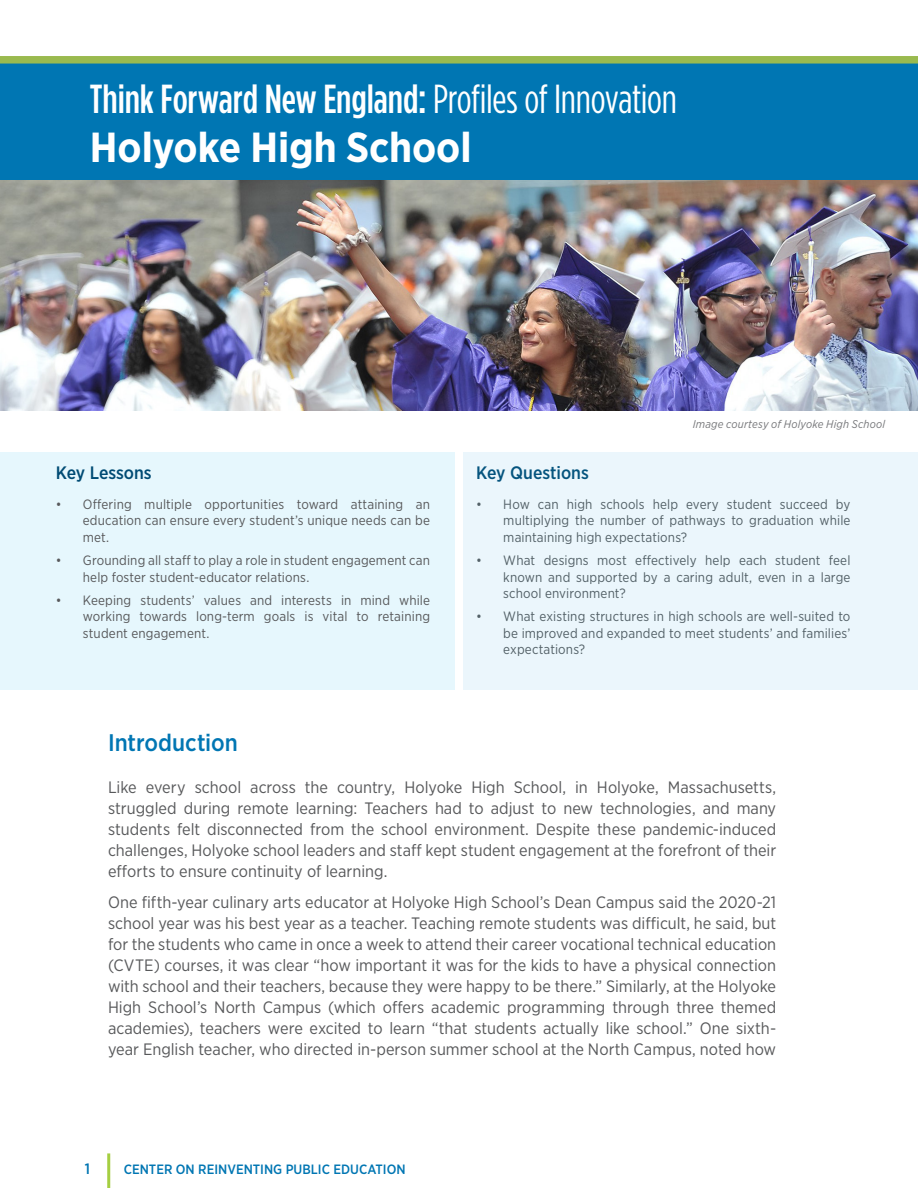
<style>
.page{position:relative;width:918px;height:1188px;background:#fff}
.page>*{position:absolute;margin:0;border:0;box-sizing:border-box;transform-origin:0 0}
.t1{font:700 42px "Gotham Narrow";letter-spacing:-.005em;color:#fff}
.t2{font:500 40.5px "Gotham Condensed";letter-spacing:-.005em;color:#fff}
.t3{font:500 24px "Gotham Narrow";color:#0076b3}
.t4{font:500 18px "Gotham Narrow";color:#004b74}
.t5{font:16.5px/21px "Gotham Narrow";color:#58595b;text-align:justify}
.t6{font:500 15px "Gotham Narrow";color:#0075b2}
.t7{font:13.5px/16.5px "Gotham Narrow";letter-spacing:.01em;color:#58595b;text-align:justify}
.t8{font:500 13.5px "Gotham Narrow";color:#0076b3}
.t9{font:italic 11.25px "Gotham Narrow";letter-spacing:.015em;color:#77787b}
.s1{font-weight:400}
</style>
<div class="page">
<hr style="left:107px;top:1153px;width:3px;height:35px;background:#a5cf42">
<div style="left:0;top:453px;width:455px;height:237px;background:#e6f7fd"></div>
<img style="left:0;top:179px;width:918px;height:232px">
<div style="left:0;top:63px;width:918px;height:116px;background:#0076b3"></div>
<div style="left:0;top:56px;width:918px;height:8px;background:#9aba4f"></div>
<div style="left:463px;top:452px;width:455px;height:238px;background:#ebf6fc"></div>
<h2 class="t2" style="left:90px;top:76px;width:589px">Think Forward New England: <span class="s1">Profiles of Innovation</span></h2>
<h1 class="t1" style="left:90px;top:120px;width:383px">Holyoke High School</h1>
<p class="t9" style="left:693px;top:417px;width:194px">Image courtesy of Holyoke High School</p>
<p class="t4" style="left:56px;top:461px;width:97px">Key Lessons</p>
<p class="t7" style="left:83px;top:496px;width:349px;text-indent:-27px">• Offering multiple opportunities toward attaining an education can ensure every student’s unique needs can be met.</p>
<p class="t7" style="left:83px;top:552px;width:349px;text-indent:-27px">• Grounding all staff to play a role in student engagement can help foster student-educator relations.</p>
<p class="t7" style="left:83px;top:592px;width:349px;text-indent:-27px">• Keeping students’ values and interests in mind while working towards long-term goals is vital to retaining student engagement.</p>
<p class="t4" style="left:476px;top:461px;width:114px">Key Questions</p>
<p class="t7" style="left:503px;top:496px;width:349px;text-indent:-27px">• How can high schools help every student succeed by multiplying the number of pathways to graduation while maintaining high expectations?</p>
<p class="t7" style="left:503px;top:552px;width:349px;text-indent:-27px">• What designs most effectively help each student feel known and supported by a caring adult, even in a large school environment?</p>
<p class="t7" style="left:503px;top:608px;width:349px;text-indent:-27px">• What existing structures in high schools are well-suited to be improved and expanded to meet students’ and families’ expectations?</p>
<h3 class="t3" style="left:108px;top:728px;width:131px">Introduction</h3>
<p class="t5" style="left:108px;top:776px;width:670px">Like every school across the country, Holyoke High School, in Holyoke, Massachusetts, struggled during remote learning: Teachers had to adjust to new technologies, and many students felt disconnected from the school environment. Despite these pandemic-induced challenges, Holyoke school leaders and staff kept student engagement at the forefront of their efforts to ensure continuity of learning.</p>
<p class="t5" style="left:108px;top:892px;width:670px">One fifth-year culinary arts educator at Holyoke High School’s Dean Campus said the 2020-21 school year was his best year as a teacher. Teaching remote students was difficult, he said, but for the students who came in once a week to attend their career vocational technical education (CVTE) courses, it was clear “how important it was for the kids to have a physical connection with school and their teachers, because they were happy to be there.” Similarly, at the Holyoke High School’s North Campus (which offers academic programming through three themed academies), teachers were excited to learn “that students actually like school.” One sixth&shy;year English teacher, who directed in-person summer school at the North Campus, noted how</p>
<p class="t6" style="left:85px;top:1159px;width:7px">1</p>
<p class="t8" style="left:124px;top:1161px;width:283px">CENTER ON REINVENTING PUBLIC EDUCATION</p>
</div>
